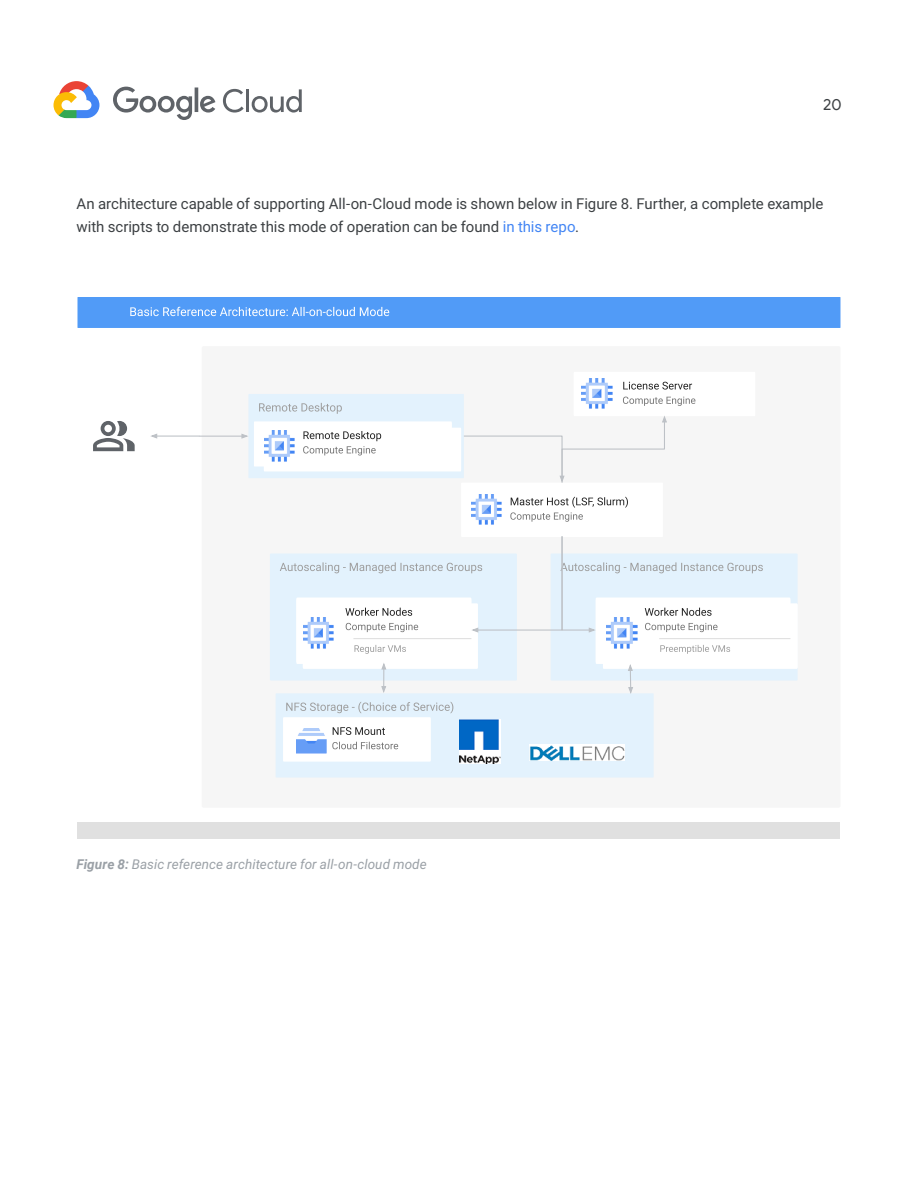
<style>
.page{position:relative;width:918px;height:1188px;background:#fff}
.page>*{position:absolute;margin:0;border:0;box-sizing:border-box;transform-origin:0 0}
.t1{font:15.75px "Google Sans";color:#3c4043}
.t2{font:15px/22.5px "Roboto";letter-spacing:-.005em;color:#3c4043}
.t3{font:italic 13.5px "Roboto";color:#9aa0a6}
.s1{color:#4285f4}
.s2{font-weight:700}
</style>
<div class="page">
<svg style="left:54px;top:81px;width:45px;height:37px"></svg>
<svg style="left:113px;top:87px;width:102px;height:33px"></svg>
<svg style="left:223px;top:89px;width:21px;height:24px"></svg>
<hr style="left:246px;top:89px;width:3px;height:23px;background:#5f6368">
<svg style="left:252px;top:89px;width:50px;height:24px"></svg>
<hr style="left:157px;top:436px;width:85px;height:1px;background:#bdc1c6">
<svg style="left:241px;top:381px;width:557px;height:397px"></svg>
<div style="left:78px;top:297px;width:762px;height:31px;background:#519bf7"></div>
<img style="left:303px;top:618px;width:31px;height:30px">
<img style="left:296px;top:729px;width:31px;height:25px">
<svg style="left:93px;top:421px;width:65px;height:31px"></svg>
<img style="left:264px;top:431px;width:30px;height:30px">
<img style="left:582px;top:378px;width:30px;height:31px">
<img style="left:471px;top:494px;width:31px;height:31px">
<img style="left:607px;top:618px;width:30px;height:30px">
<div style="left:78px;top:822px;width:762px;height:16px;background:#e0e0e0"></div>
<p class="t1" style="left:823px;top:95px;width:20px">20</p>
<p class="t2" style="left:76px;top:192px;width:748px">An architecture capable of supporting All-on-Cloud mode is shown below in Figure 8. Further, a complete example with scripts to demonstrate this mode of operation can be found <span class="s1">in this repo</span>.</p>
<p class="t3" style="left:76px;top:855px;width:352px"><span class="s2">Figure 8:</span> Basic reference architecture for all-on-cloud mode</p>
</div>
